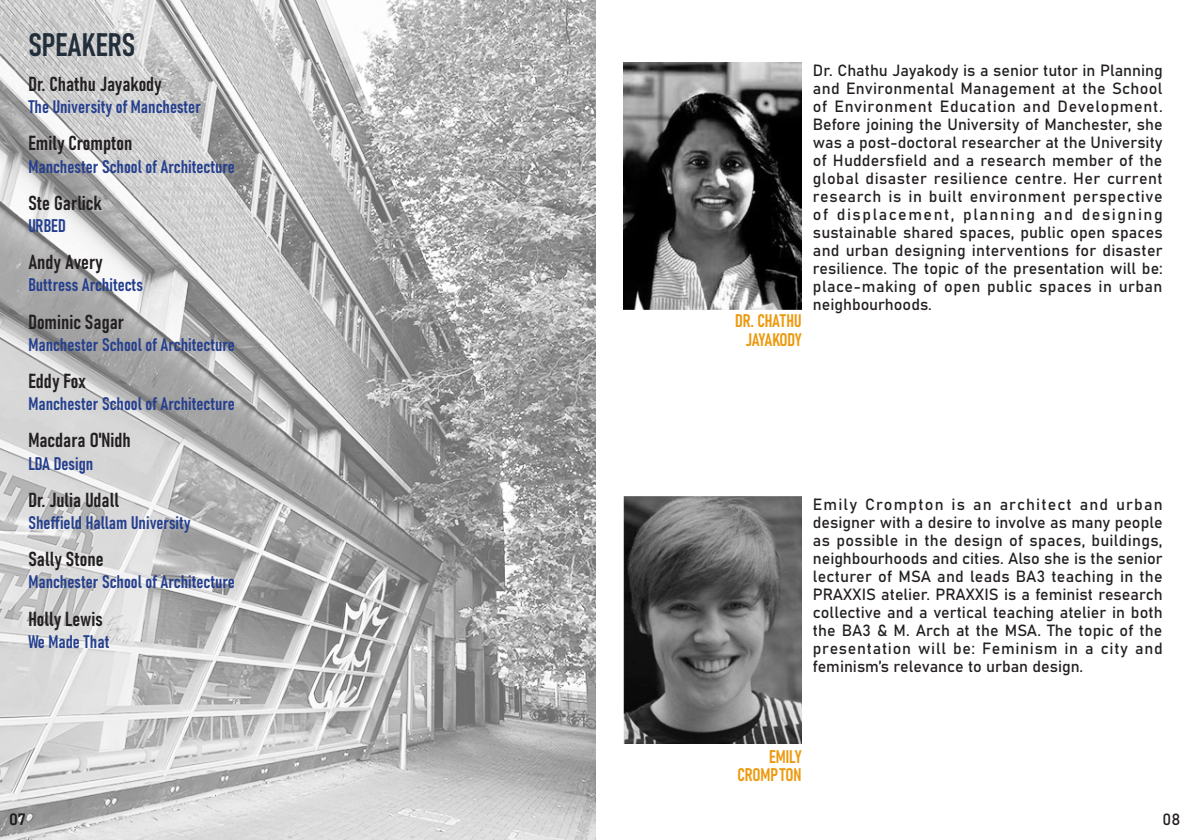
<style>
.page{position:relative;width:1191px;height:840px;background:#fff}
.page>*{position:absolute;margin:0;border:0;box-sizing:border-box;transform-origin:0 0}
.t1{font:32px "Bahnschrift";color:#222e3a}
.t2{font:20px "Bahnschrift";color:#231f20}
.t3{font:18px "Bahnschrift";color:#253f8e}
.t4{font:18px/17.8px "Bahnschrift";letter-spacing:-.01em;color:#ec990e;text-align:right}
.t5{font:16px/18px "Bahnschrift";letter-spacing:.02em;color:#231f20;text-align:justify}
</style>
<div class="page">
<img style="left:0;top:0;width:595px;height:839px">
<img style="left:624px;top:62px;width:177px;height:247px">
<img style="left:624px;top:496px;width:177px;height:247px">
<p class="t1" style="left:28px;top:20px;width:109px">SPEAKERS</p>
<p class="t2" style="left:28px;top:69px;width:135px">Dr. Chathu Jayakody</p>
<p class="t3" style="left:28px;top:93px;width:174px">The University of Manchester</p>
<p class="t2" style="left:28px;top:128px;width:105px">Emily Crompton</p>
<p class="t3" style="left:28px;top:152px;width:208px">Manchester School of Architecture</p>
<p class="t2" style="left:28px;top:187px;width:75px">Ste Garlick</p>
<p class="t3" style="left:28px;top:212px;width:39px">URBED</p>
<p class="t2" style="left:28px;top:247px;width:76px">Andy Avery</p>
<p class="t3" style="left:28px;top:271px;width:116px">Buttress Architects</p>
<p class="t2" style="left:28px;top:306px;width:97px">Dominic Sagar</p>
<p class="t3" style="left:28px;top:330px;width:208px">Manchester School of Architecture</p>
<p class="t2" style="left:28px;top:365px;width:59px">Eddy Fox</p>
<p class="t3" style="left:28px;top:390px;width:208px">Manchester School of Architecture</p>
<p class="t2" style="left:28px;top:425px;width:104px">Macdara O'Nidh</p>
<p class="t3" style="left:28px;top:449px;width:67px">LDA Design</p>
<p class="t2" style="left:28px;top:484px;width:92px">Dr. Julia Udall</p>
<p class="t3" style="left:28px;top:508px;width:164px">Sheffield Hallam University</p>
<p class="t2" style="left:28px;top:543px;width:77px">Sally Stone</p>
<p class="t3" style="left:28px;top:568px;width:208px">Manchester School of Architecture</p>
<p class="t2" style="left:28px;top:603px;width:76px">Holly Lewis</p>
<p class="t3" style="left:28px;top:627px;width:83px">We Made That</p>
<p class="t5" style="left:9px;top:809px;width:18px">07</p>
<p class="t4" style="left:735px;top:310px;width:68px">DR. CHATHU</p>
<p class="t4" style="left:745px;top:330px;width:57px">JAYAKODY</p>
<p class="t5" style="left:813px;top:60px;width:351px">Dr. Chathu Jayakody is a senior tutor in Planning and Environmental Management at the School of Environment Education and Development.<br>Before joining the University of Manchester, she was a post-doctoral researcher at the University of Huddersfield and a research member of the global disaster resilience centre. Her current research is in built environment perspective of displacement, planning and designing sustainable shared spaces, public open spaces and urban designing interventions for disaster resilience. The topic of the presentation will be: place-making of open public spaces in urban neighbourhoods.</p>
<p class="t5" style="left:813px;top:494px;width:351px">Emily Crompton is an architect and urban designer with a desire to involve as many people as possible in the design of spaces, buildings, neighbourhoods and cities. Also she is the senior lecturer of MSA and leads BA3 teaching in the PRAXXIS atelier. PRAXXIS is a feminist research collective and a vertical teaching atelier in both the BA3 &amp; M. Arch at the MSA. The topic of the presentation will be: Feminism in a city and feminism’s relevance to urban design.</p>
<p class="t4" style="left:737px;top:745px;width:66px">EMILY<br>CROMPTON</p>
<p class="t5" style="left:1162px;top:809px;width:19px">08</p>
</div>
